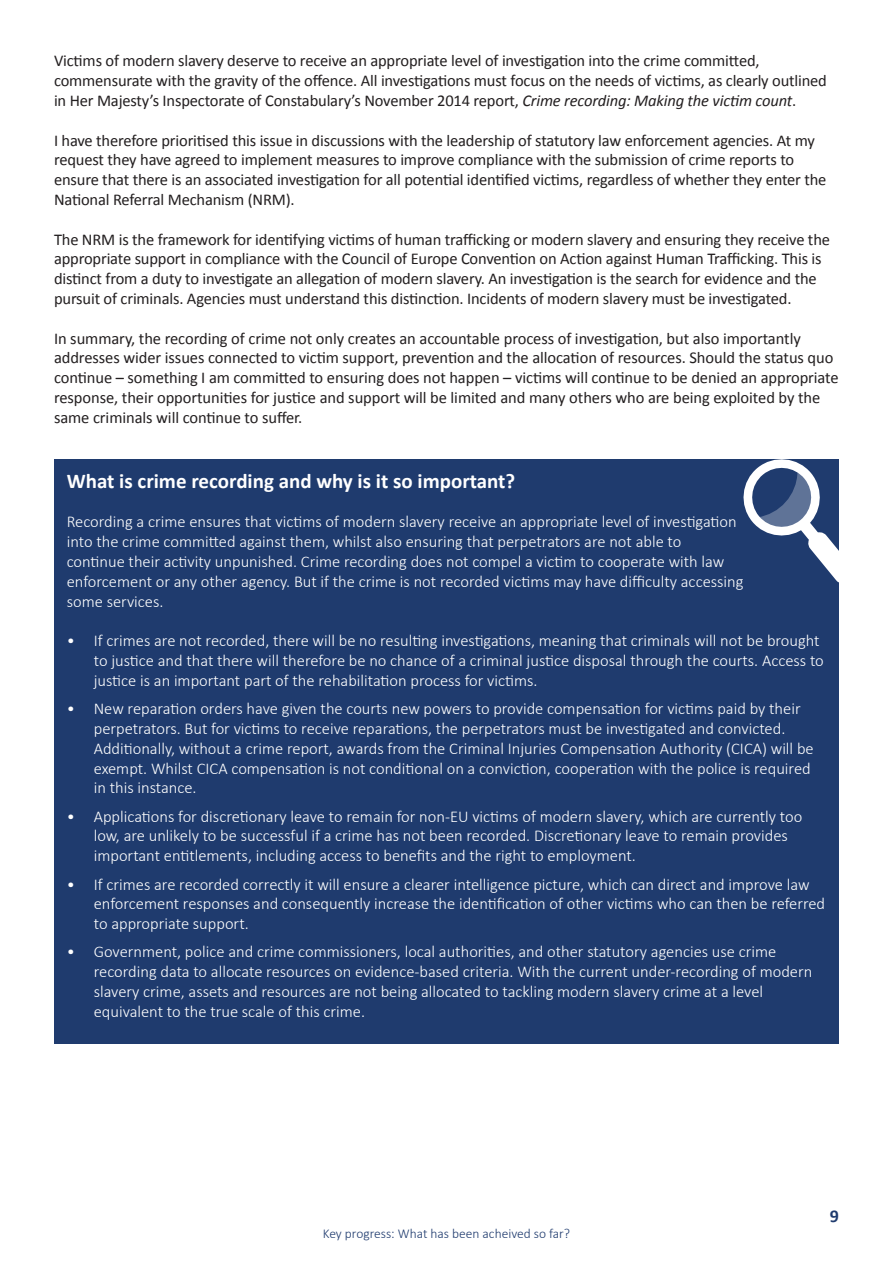
<style>
.page{position:relative;width:893px;height:1263px;background:#fff}
.page>*{position:absolute;margin:0;border:0;box-sizing:border-box;transform-origin:0 0}
.t1{font:700 21px "Calibri";color:#fff}
.t2{font:700 18px "Calibri";color:#1f3b6e}
.t3{font:300 16.5px/19.8px "Calibri";color:#fff}
.Body_copy{font:16.5px/19.8px "Calibri";letter-spacing:-.01em;color:#231f20}
.t4{font:300 13.5px "Calibri";color:#1f3b6e}
.s1{font-style:italic}
</style>
<div class="page">
<div style="left:54px;top:459px;width:785px;height:585px;background:#1f3b6e"></div>
<svg style="left:743px;top:459px;width:96px;height:124px"></svg>
<p class="Body_copy" style="left:54px;top:51px;width:774px">Victims of modern slavery deserve to receive an appropriate level of investigation into the crime committed, commensurate with the gravity of the offence. All investigations must focus on the needs of victims, as clearly outlined in Her Majesty’s Inspectorate of Constabulary’s November 2014 report, <span class="s1">Crime recording: Making the victim count</span>.</p>
<p class="Body_copy" style="left:54px;top:130px;width:774px">I have therefore prioritised this issue in discussions with the leadership of statutory law enforcement agencies. At my request they have agreed to implement measures to improve compliance with the submission of crime reports to ensure that there is an associated investigation for all potential identified victims, regardless of whether they enter the National Referral Mechanism (NRM).</p>
<p class="Body_copy" style="left:54px;top:229px;width:777px">The NRM is the framework for identifying victims of human trafficking or modern slavery and ensuring they receive the appropriate support in compliance with the Council of Europe Convention on Action against Human Trafficking. This is distinct from a duty to investigate an allegation of modern slavery. An investigation is the search for evidence and the pursuit of criminals. Agencies must understand this distinction. Incidents of modern slavery must be investigated.</p>
<p class="Body_copy" style="left:54px;top:328px;width:786px">In summary, the recording of crime not only creates an accountable process of investigation, but also importantly addresses wider issues connected to victim support, prevention and the allocation of resources. Should the status quo continue – something I am committed to ensuring does not happen – victims will continue to be denied an appropriate response, their opportunities for justice and support will be limited and many others who are being exploited by the same criminals will continue to suffer.</p>
<p class="t1" style="left:67px;top:467px;width:450px">What is crime recording and why is it so important?</p>
<p class="t3" style="left:67px;top:511px;width:678px">Recording a crime ensures that victims of modern slavery receive an appropriate level of investigation into the crime committed against them, whilst also ensuring that perpetrators are not able to continue their activity unpunished. Crime recording does not compel a victim to cooperate with law enforcement or any other agency. But if the crime is not recorded victims may have difficulty accessing some services.</p>
<p class="t3" style="left:94px;top:630px;width:732px;text-indent:-27px">• If crimes are not recorded, there will be no resulting investigations, meaning that criminals will not be brought to justice and that there will therefore be no chance of a criminal justice disposal through the courts. Access to justice is an important part of the rehabilitation process for victims.</p>
<p class="t3" style="left:94px;top:698px;width:721px;text-indent:-27px">• New reparation orders have given the courts new powers to provide compensation for victims paid by their perpetrators. But for victims to receive reparations, the perpetrators must be investigated and convicted.<br>Additionally, without a crime report, awards from the Criminal Injuries Compensation Authority (CICA) will be exempt. Whilst CICA compensation is not conditional on a conviction, cooperation with the police is required in this instance.</p>
<p class="t3" style="left:94px;top:805px;width:710px;text-indent:-27px">• Applications for discretionary leave to remain for non-EU victims of modern slavery, which are currently too low, are unlikely to be successful if a crime has not been recorded. Discretionary leave to remain provides important entitlements, including access to benefits and the right to employment.</p>
<p class="t3" style="left:94px;top:873px;width:733px;text-indent:-27px">• If crimes are recorded correctly it will ensure a clearer intelligence picture, which can direct and improve law enforcement responses and consequently increase the identification of other victims who can then be referred to appropriate support.</p>
<p class="t3" style="left:94px;top:941px;width:720px;text-indent:-27px">• Government, police and crime commissioners, local authorities, and other statutory agencies use crime recording data to allocate resources on evidence-based criteria. With the current under-recording of modern slavery crime, assets and resources are not being allocated to tackling modern slavery crime at a level equivalent to the true scale of this crime.</p>
<p class="t4" style="left:323px;top:1225px;width:249px">Key progress: What has been acheived so far?</p>
<p class="t2" style="left:830px;top:1205px;width:11px">9</p>
</div>
